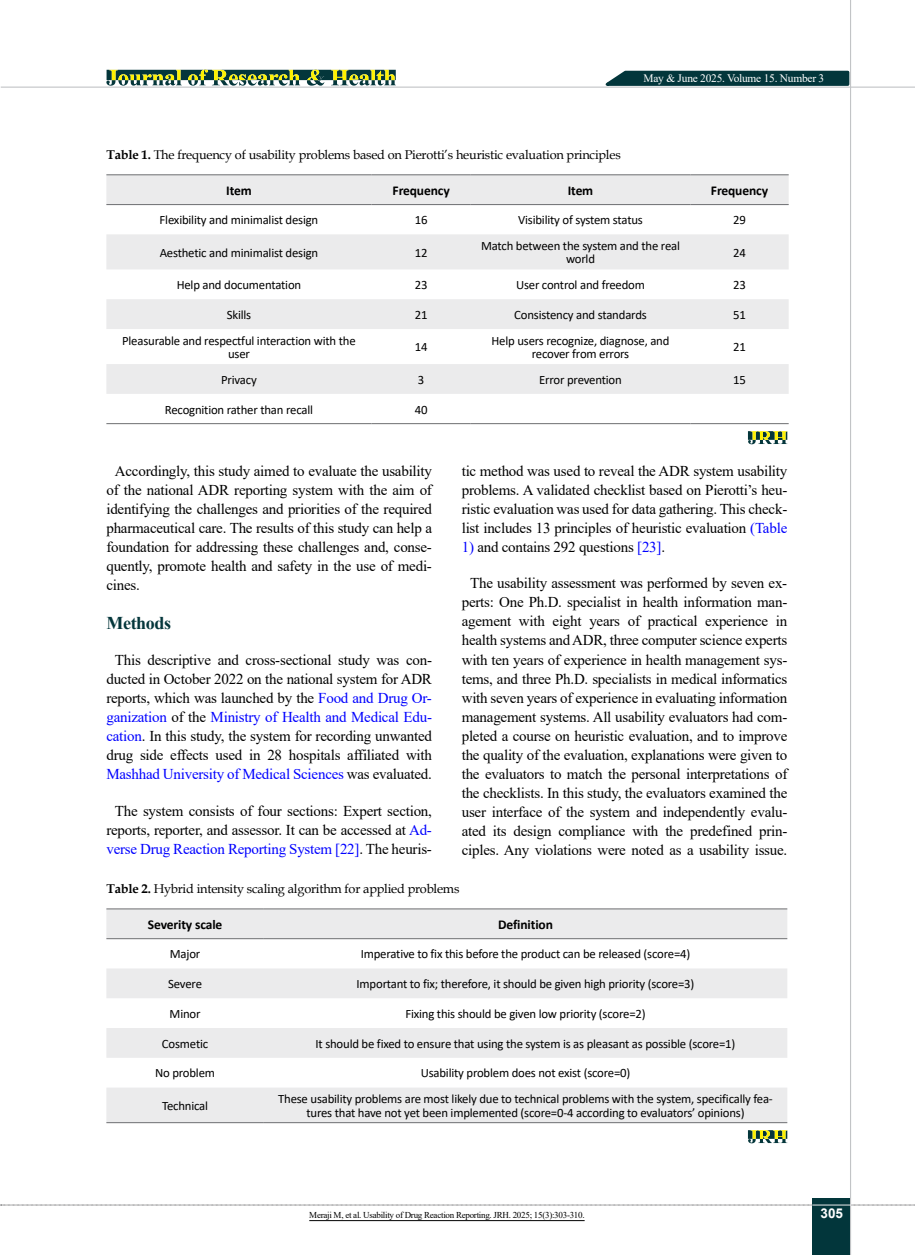
<style>
.page{position:relative;width:915px;height:1255px;background:#fff}
.page>*{position:absolute;margin:0;border:0;box-sizing:border-box;transform-origin:0 0}
.t1{font:700 18px "Times New Roman";letter-spacing:-.02em;color:#04363b}
.t2{font:15px/19px "Times New Roman";letter-spacing:-.015em;color:#000;text-align:center}
.t3{font:700 13.5px "Calibri";letter-spacing:-.01em;color:#000}
.t4{font:700 13.5px "Arial";color:#fff}
.t5{font:12.75px/13.5px "Calibri";letter-spacing:-.015em;color:#000;text-align:center}
.t6{font:12.75px "Book Antiqua";letter-spacing:-.015em;color:#000}
.t7{font:11.4px "Times New Roman";letter-spacing:-.02em;color:#fff}
.t8{font:9px "Times New Roman";letter-spacing:-.03em;color:#000}
.s1{font-weight:700}
.s2{color:#00f}
</style>
<div class="page">
<svg style="left:1px;top:1204px;width:914px;height:1px"></svg>
<div style="left:812px;top:1198px;width:38px;height:56px;background:#02363b"></div>
<hr style="left:849px;top:0;width:1px;height:1254px;background:#c2c4c6">
<hr style="left:1px;top:87px;width:913px;height:1px;background:#c2c4c6">
<hr style="left:812px;top:1204px;width:38px;height:1px;background:#ebebec">
<svg style="left:597px;top:69px;width:253px;height:18px;background:#375f63"></svg>
<svg style="left:106px;top:69px;width:289px;height:17px;background:#789165"></svg>
<svg style="left:106px;top:175px;width:682px;height:219px;fill:#ebebec"></svg>
<hr style="left:690px;top:423px;width:98px;height:1px;background:#6d6e71">
<hr style="left:470px;top:423px;width:220px;height:1px;background:#6d6e71">
<hr style="left:371px;top:423px;width:99px;height:1px;background:#6d6e71">
<hr style="left:106px;top:423px;width:265px;height:1px;background:#6d6e71">
<hr style="left:690px;top:174px;width:98px;height:1px;background:#6d6e71">
<hr style="left:470px;top:174px;width:220px;height:1px;background:#6d6e71">
<hr style="left:371px;top:174px;width:99px;height:1px;background:#6d6e71">
<hr style="left:106px;top:174px;width:265px;height:1px;background:#6d6e71">
<hr style="left:690px;top:204px;width:98px;height:1px;background:#6d6e71">
<hr style="left:470px;top:204px;width:220px;height:1px;background:#6d6e71">
<hr style="left:371px;top:204px;width:99px;height:1px;background:#6d6e71">
<hr style="left:106px;top:204px;width:265px;height:1px;background:#6d6e71">
<svg style="left:747px;top:431px;width:40px;height:13px"></svg>
<svg style="left:106px;top:909px;width:681px;height:213px;fill:#ebebec"></svg>
<hr style="left:106px;top:1122px;width:158px;height:1px;background:#6d6e71">
<hr style="left:264px;top:1122px;width:523px;height:1px;background:#6d6e71">
<hr style="left:106px;top:908px;width:158px;height:1px;background:#6d6e71">
<hr style="left:264px;top:908px;width:523px;height:1px;background:#6d6e71">
<hr style="left:106px;top:938px;width:158px;height:1px;background:#6d6e71">
<hr style="left:264px;top:938px;width:523px;height:1px;background:#6d6e71">
<svg style="left:747px;top:1130px;width:40px;height:13px"></svg>
<hr style="left:309px;top:1220px;width:275px;height:1px;background:#000">
<p class="t7" style="left:643px;top:70px;width:182px">May &amp; June 2025. Volume 15. Number 3</p>
<p class="t6" style="left:106px;top:145px;width:515px"><span class="s1">Table 1.</span> The frequency of usability problems based on Pierotti’s heuristic evaluation principles</p>
<p class="t3" style="left:226px;top:181px;width:27px">Item</p>
<p class="t3" style="left:392px;top:181px;width:59px">Frequency</p>
<p class="t3" style="left:567px;top:181px;width:27px">Item</p>
<p class="t3" style="left:710px;top:181px;width:59px">Frequency</p>
<p class="t5" style="left:159px;top:213px;width:160px">Flexibility and minimalist design</p>
<p class="t5" style="left:414px;top:213px;width:14px">16</p>
<p class="t5" style="left:518px;top:213px;width:126px">Visibility of system status</p>
<p class="t5" style="left:732px;top:213px;width:14px">29</p>
<p class="t5" style="left:732px;top:245px;width:14px">24</p>
<p class="t5" style="left:481px;top:239px;width:200px">Match between the system and the real world</p>
<p class="t5" style="left:160px;top:245px;width:160px">Aesthetic and minimalist design</p>
<p class="t5" style="left:414px;top:245px;width:14px">12</p>
<p class="t5" style="left:177px;top:278px;width:126px">Help and documentation</p>
<p class="t5" style="left:414px;top:278px;width:14px">23</p>
<p class="t5" style="left:516px;top:278px;width:130px">User control and freedom</p>
<p class="t5" style="left:732px;top:278px;width:14px">23</p>
<p class="t5" style="left:227px;top:307px;width:26px">Skills</p>
<p class="t5" style="left:414px;top:307px;width:14px">21</p>
<p class="t5" style="left:514px;top:307px;width:134px">Consistency and standards</p>
<p class="t5" style="left:732px;top:307px;width:14px">51</p>
<p class="t5" style="left:732px;top:340px;width:14px">21</p>
<p class="t5" style="left:122px;top:333px;width:235px">Pleasurable and respectful interaction with the user</p>
<p class="t5" style="left:221px;top:372px;width:37px">Privacy</p>
<p class="t5" style="left:418px;top:372px;width:8px">3</p>
<p class="t5" style="left:539px;top:372px;width:84px">Error prevention</p>
<p class="t5" style="left:732px;top:372px;width:14px">15</p>
<p class="t5" style="left:165px;top:402px;width:149px">Recognition rather than recall</p>
<p class="t5" style="left:414px;top:402px;width:14px">40</p>
<p class="t5" style="left:491px;top:333px;width:179px">Help users recognize, diagnose, and recover from errors</p>
<p class="t5" style="left:414px;top:340px;width:14px">14</p>
<p class="t2" style="left:106px;top:461px;width:327px;text-align:justify;text-indent:9px">Accordingly, this study aimed to evaluate the usability of the national ADR reporting system with the aim of identifying the challenges and priorities of the required pharmaceutical care. The results of this study can help a foundation for addressing these challenges and, conse&shy;quently, promote health and safety in the use of medi&shy;cines.</p>
<p class="t1" style="left:106px;top:610px;width:66px">Methods</p>
<p class="t2" style="left:106px;top:650px;width:327px">This descriptive and cross-sectional study was con&shy;ducted in October 2022 on the national system for ADR reports, which was launched by the <span class="s2">Food and Drug Or&shy;ganization</span> of the <span class="s2">Ministry of Health and Medical Edu&shy;cation</span>. In this study, the system for recording unwanted drug side effects used in 28 hospitals affiliated with <span class="s2">Mashhad University of Medical Sciences</span> was evaluated.</p>
<p class="t2" style="left:106px;top:800px;width:327px">The system consists of four sections: Expert section, reports, reporter, and assessor. It can be accessed at <span class="s2">Ad&shy;verse Drug Reaction Reporting System [22]</span>. The heuris-</p>
<p class="t2" style="left:461px;top:461px;width:327px;text-align:justify">tic method was used to reveal the ADR system usability problems. A validated checklist based on Pierotti’s heu&shy;ristic evaluation was used for data gathering. This check&shy;list includes 13 principles of heuristic evaluation <span class="s2">(Table</span></p>
<p class="t2" style="left:461px;top:537px;width:205px"><span class="s2">1)</span> and contains 292 questions <span class="s2">[23]</span>.</p>
<p class="t2" style="left:461px;top:573px;width:327px">The usability assessment was performed by seven ex&shy;perts: One Ph.D. specialist in health information man&shy;agement with eight years of practical experience in health systems and ADR, three computer science experts with ten years of experience in health management sys&shy;tems, and three Ph.D. specialists in medical informatics with seven years of experience in evaluating information management systems. All usability evaluators had com&shy;pleted a course on heuristic evaluation, and to improve the quality of the evaluation, explanations were given to the evaluators to match the personal interpretations of the checklists. In this study, the evaluators examined the user interface of the system and independently evalu&shy;ated its design compliance with the predefined prin&shy;ciples. Any violations were noted as a usability issue.</p>
<p class="t6" style="left:106px;top:879px;width:354px"><span class="s1">Table 2.</span> Hybrid intensity scaling algorithm for applied problems</p>
<p class="t3" style="left:148px;top:914px;width:76px">Severity scale</p>
<p class="t3" style="left:498px;top:914px;width:56px">Definition</p>
<p class="t5" style="left:170px;top:947px;width:32px">Major</p>
<p class="t5" style="left:360px;top:947px;width:331px">Imperative to fix this before the product can be released (score=4)</p>
<p class="t5" style="left:168px;top:976px;width:35px">Severe</p>
<p class="t5" style="left:356px;top:976px;width:339px">Important to fix; therefore, it should be given high priority (score=3)</p>
<p class="t5" style="left:169px;top:1006px;width:32px">Minor</p>
<p class="t5" style="left:405px;top:1006px;width:241px">Fixing this should be given low priority (score=2)</p>
<p class="t5" style="left:162px;top:1036px;width:48px">Cosmetic</p>
<p class="t5" style="left:315px;top:1036px;width:421px">It should be fixed to ensure that using the system is as pleasant as possible (score=1)</p>
<p class="t5" style="left:155px;top:1066px;width:61px">No problem</p>
<p class="t5" style="left:420px;top:1066px;width:211px">Usability problem does not exist (score=0)</p>
<p class="t5" style="left:162px;top:1098px;width:47px">Technical</p>
<p class="t5" style="left:278px;top:1091px;width:496px">These usability problems are most likely due to technical problems with the system, specifically fea&shy;tures that have not yet been implemented (score=0-4 according to evaluators’ opinions)</p>
<p class="t8" style="left:309px;top:1208px;width:277px">Meraji M, et al. Usability of Drug Reaction Reporting. JRH. 2025; 15(3):303-310.</p>
<p class="t4" style="left:820px;top:1203px;width:24px">305</p>
</div>
